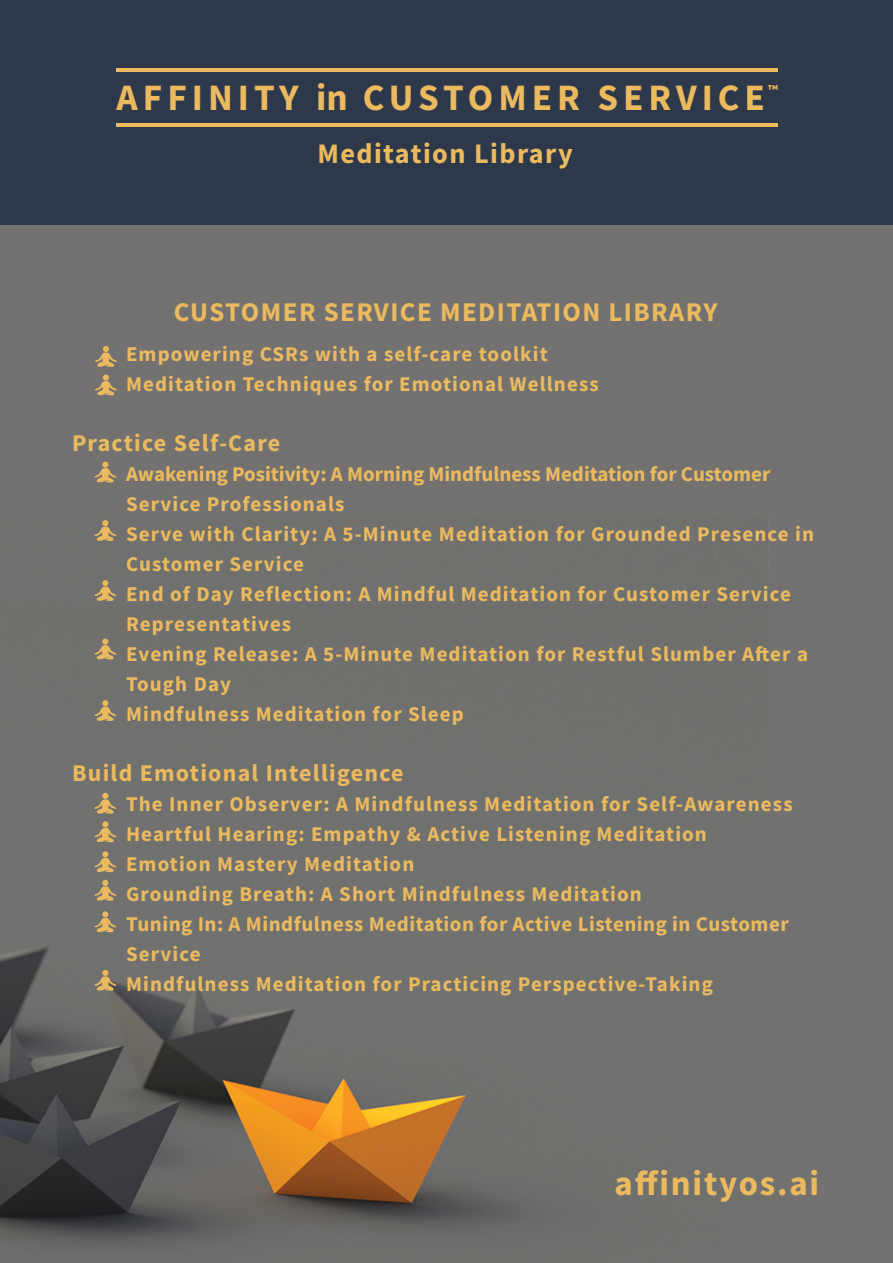
<style>
.page{position:relative;width:893px;height:1263px;background:#fff}
.page>*{position:absolute;margin:0;border:0;box-sizing:border-box;transform-origin:0 0}
.t1{font:700 37.35px "Source Sans Pro";letter-spacing:.135em;color:#ebba5f}
.t2{font:700 34.8px "Source Sans Pro";letter-spacing:.05em;color:#ebba5f}
.t3{font:700 28.35px "Source Sans Pro";letter-spacing:.05em;color:#ebba5f}
.t4{font:700 27px "Source Sans Pro";letter-spacing:.05em;color:#ebba5f}
.t5{font:700 24px "Source Sans Pro";letter-spacing:.05em;color:#ebba5f}
.t6{font:700 21px/30px "Source Sans Pro";letter-spacing:.05em;color:#ebba5f}
.t7{font:700 14.55px "Source Sans Pro";color:#ebba5f}
</style>
<div class="page">
<div style="left:1px;top:224px;width:892px;height:1039px;background:#737271"></div>
<img style="left:1px;top:535px;width:539px;height:716px">
<div style="left:1px;top:0;width:892px;height:224px;background:#2e384b"></div>
<hr style="left:117px;top:68px;width:661px;height:4px;background:#ebba5f">
<hr style="left:117px;top:123px;width:661px;height:4px;background:#ebba5f">
<svg style="left:94px;top:462px;width:22px;height:21px"></svg>
<svg style="left:94px;top:520px;width:22px;height:22px"></svg>
<svg style="left:94px;top:580px;width:22px;height:22px"></svg>
<svg style="left:94px;top:639px;width:22px;height:21px"></svg>
<svg style="left:94px;top:700px;width:22px;height:22px"></svg>
<svg style="left:95px;top:346px;width:22px;height:21px"></svg>
<svg style="left:95px;top:374px;width:22px;height:22px"></svg>
<svg style="left:94px;top:793px;width:22px;height:22px"></svg>
<svg style="left:94px;top:821px;width:22px;height:22px"></svg>
<svg style="left:94px;top:851px;width:22px;height:22px"></svg>
<svg style="left:94px;top:880px;width:22px;height:22px"></svg>
<svg style="left:94px;top:911px;width:22px;height:22px"></svg>
<svg style="left:94px;top:970px;width:22px;height:22px"></svg>
<h1 class="t1" style="left:117px;top:72px;width:650px">AFFINITY in CUSTOMER SERVICE</h1>
<p class="t7" style="left:768px;top:80px;width:11px">™</p>
<h3 class="t3" style="left:317px;top:134px;width:257px">Meditation Library</h3>
<p class="t4" style="left:174px;top:293px;width:545px">CUSTOMER SERVICE MEDITATION LIBRARY</p>
<p class="t6" style="left:126px;top:339px;width:474px">Empowering CSRs with a self-care toolkit<br>Meditation Techniques for Emotional Wellness</p>
<p class="t5" style="left:72px;top:427px;width:210px">Practice Self-Care</p>
<p class="t6" style="left:126px;top:459px;width:689px">Awakening Positivity: A Morning Mindfulness Meditation for Customer Service Professionals<br>Serve with Clarity: A 5-Minute Meditation for Grounded Presence in Customer Service<br>End of Day Reflection: A Mindful Meditation for Customer Service Representatives<br>Evening Release: A 5-Minute Meditation for Restful Slumber After a Tough Day<br>Mindfulness Meditation for Sleep</p>
<p class="t5" style="left:72px;top:757px;width:333px">Build Emotional Intelligence</p>
<p class="t6" style="left:126px;top:789px;width:668px">The Inner Observer: A Mindfulness Meditation for Self-Awareness Heartful Hearing: Empathy &amp; Active Listening Meditation Emotion Mastery Meditation<br>Grounding Breath: A Short Mindfulness Meditation<br>Tuning In: A Mindfulness Meditation for Active Listening in Customer Service<br>Mindfulness Meditation for Practicing Perspective-Taking</p>
<h2 class="t2" style="left:615px;top:1159px;width:206px">affinityos.ai</h2>
</div>
